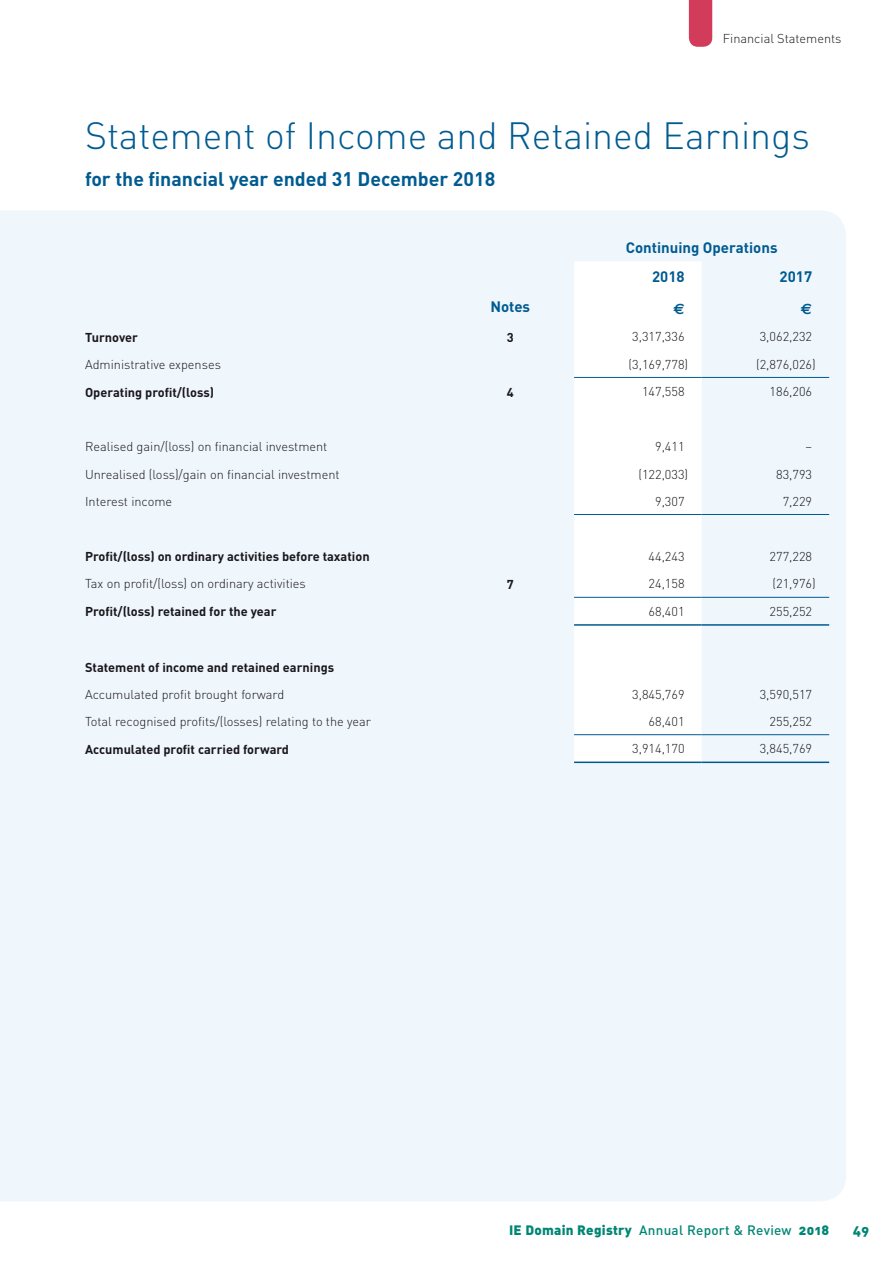
<style>
.page{position:relative;width:893px;height:1263px;background:#fff}
.page>*{position:absolute;margin:0;border:0;box-sizing:border-box;transform-origin:0 0}
.H1__4{font:300 37.5px "DIN";color:#005b91}
.H2_0B4{font:700 19.5px "DIN";color:#005b91}
.TAble_HEad{font:700 15px "DIN";color:#005b91}
.TAble_HEad-2{font:700 15px "Euro Sans Std";color:#005b91}
.t1{font:13.5px "DIN Black Alternate";letter-spacing:.02em;color:#008674}
.BODY_0-0__2{font:300 12.75px "DIN";color:#1a171c}
.BODY_0-0__2-2{font:700 12.75px "DIN";color:#1a171c}
.Table_RHC{font:300 12.75px "DIN";color:#1a171c}
.s1{font-family:"DIN";font-weight:500}
</style>
<div class="page">
<div style="left:0;top:211px;width:846px;height:990px;background:#eff6fc"></div>
<svg style="left:574px;top:261px;width:128px;height:500px"></svg>
<hr style="left:574px;top:377px;width:128px;height:1px;background:#005b91">
<hr style="left:702px;top:377px;width:127px;height:1px;background:#005b91">
<hr style="left:574px;top:514px;width:128px;height:1px;background:#005b91">
<hr style="left:702px;top:514px;width:127px;height:1px;background:#005b91">
<hr style="left:574px;top:597px;width:128px;height:1px;background:#005b91">
<hr style="left:702px;top:597px;width:127px;height:1px;background:#005b91">
<hr style="left:574px;top:624px;width:128px;height:2px;background:#005b91">
<hr style="left:702px;top:624px;width:127px;height:2px;background:#005b91">
<hr style="left:702px;top:734px;width:127px;height:1px;background:#005b91">
<hr style="left:702px;top:761px;width:127px;height:2px;background:#005b91">
<hr style="left:574px;top:734px;width:128px;height:1px;background:#005b91">
<hr style="left:574px;top:761px;width:128px;height:2px;background:#005b91">
<svg style="left:689px;top:0;width:23px;height:47px"></svg>
<p class="BODY_0-0__2" style="left:723px;top:30px;width:120px">Financial Statements</p>
<p class="H1__4" style="left:85px;top:113px;width:726px">Statement of Income and Retained Earnings</p>
<p class="H2_0B4" style="left:85px;top:166px;width:412px">for the financial year ended 31 December 2018</p>
<p class="TAble_HEad" style="left:626px;top:237px;width:153px">Continuing Operations</p>
<p class="TAble_HEad" style="left:652px;top:267px;width:34px">2018</p>
<p class="TAble_HEad" style="left:780px;top:267px;width:34px">2017</p>
<p class="TAble_HEad" style="left:490px;top:296px;width:41px">Notes</p>
<p class="TAble_HEad-2" style="left:673px;top:300px;width:13px">€</p>
<p class="TAble_HEad-2" style="left:801px;top:300px;width:13px">€</p>
<p class="BODY_0-0__2-2" style="left:85px;top:329px;width:54px">Turnover</p>
<p class="BODY_0-0__2-2" style="left:507px;top:329px;width:8px">3</p>
<p class="Table_RHC" style="left:632px;top:329px;width:54px">3,317,336</p>
<p class="Table_RHC" style="left:760px;top:329px;width:54px">3,062,232</p>
<p class="BODY_0-0__2" style="left:85px;top:356px;width:137px">Administrative expenses</p>
<p class="Table_RHC" style="left:628px;top:356px;width:61px">(3,169,778)</p>
<p class="Table_RHC" style="left:756px;top:356px;width:61px">(2,876,026)</p>
<p class="BODY_0-0__2-2" style="left:85px;top:384px;width:131px">Operating profit/(loss)</p>
<p class="BODY_0-0__2-2" style="left:507px;top:384px;width:8px">4</p>
<p class="Table_RHC" style="left:642px;top:384px;width:44px">147,558</p>
<p class="Table_RHC" style="left:770px;top:384px;width:44px">186,206</p>
<p class="BODY_0-0__2" style="left:85px;top:439px;width:244px">Realised gain/(loss) on financial investment</p>
<p class="Table_RHC" style="left:655px;top:439px;width:31px">9,411</p>
<p class="Table_RHC" style="left:806px;top:439px;width:8px">–</p>
<p class="BODY_0-0__2" style="left:85px;top:466px;width:256px">Unrealised (loss)/gain on financial investment</p>
<p class="Table_RHC" style="left:638px;top:466px;width:51px">(122,033)</p>
<p class="Table_RHC" style="left:776px;top:466px;width:38px">83,793</p>
<p class="BODY_0-0__2" style="left:85px;top:493px;width:89px">Interest income</p>
<p class="Table_RHC" style="left:655px;top:493px;width:31px">9,307</p>
<p class="Table_RHC" style="left:783px;top:493px;width:31px">7,229</p>
<p class="BODY_0-0__2-2" style="left:85px;top:548px;width:286px">Profit/(loss) on ordinary activities before taxation</p>
<p class="Table_RHC" style="left:649px;top:548px;width:38px">44,243</p>
<p class="Table_RHC" style="left:770px;top:548px;width:44px">277,228</p>
<p class="BODY_0-0__2" style="left:85px;top:576px;width:222px">Tax on profit/(loss) on ordinary activities</p>
<p class="BODY_0-0__2-2" style="left:507px;top:576px;width:8px">7</p>
<p class="Table_RHC" style="left:649px;top:576px;width:38px">24,158</p>
<p class="Table_RHC" style="left:772px;top:576px;width:45px">(21,976)</p>
<p class="BODY_0-0__2-2" style="left:85px;top:603px;width:193px">Profit/(loss) retained for the year</p>
<p class="Table_RHC" style="left:649px;top:604px;width:38px">68,401</p>
<p class="Table_RHC" style="left:770px;top:604px;width:44px">255,252</p>
<p class="BODY_0-0__2-2" style="left:85px;top:659px;width:251px">Statement of income and retained earnings</p>
<p class="BODY_0-0__2" style="left:85px;top:686px;width:201px">Accumulated profit brought forward</p>
<p class="Table_RHC" style="left:632px;top:686px;width:54px">3,845,769</p>
<p class="Table_RHC" style="left:760px;top:686px;width:54px">3,590,517</p>
<p class="BODY_0-0__2" style="left:85px;top:714px;width:288px">Total recognised profits/(losses) relating to the year</p>
<p class="Table_RHC" style="left:649px;top:714px;width:38px">68,401</p>
<p class="Table_RHC" style="left:770px;top:714px;width:44px">255,252</p>
<p class="BODY_0-0__2-2" style="left:85px;top:741px;width:206px">Accumulated profit carried forward</p>
<p class="Table_RHC" style="left:632px;top:741px;width:54px">3,914,170</p>
<p class="Table_RHC" style="left:760px;top:741px;width:54px">3,845,769</p>
<p class="t1" style="left:509px;top:1221px;width:322px">IE Domain Registry <span class="s1">Annual Report &amp; Review</span> 2018</p>
<p class="t1" style="left:853px;top:1221px;width:18px">49</p>
</div>
